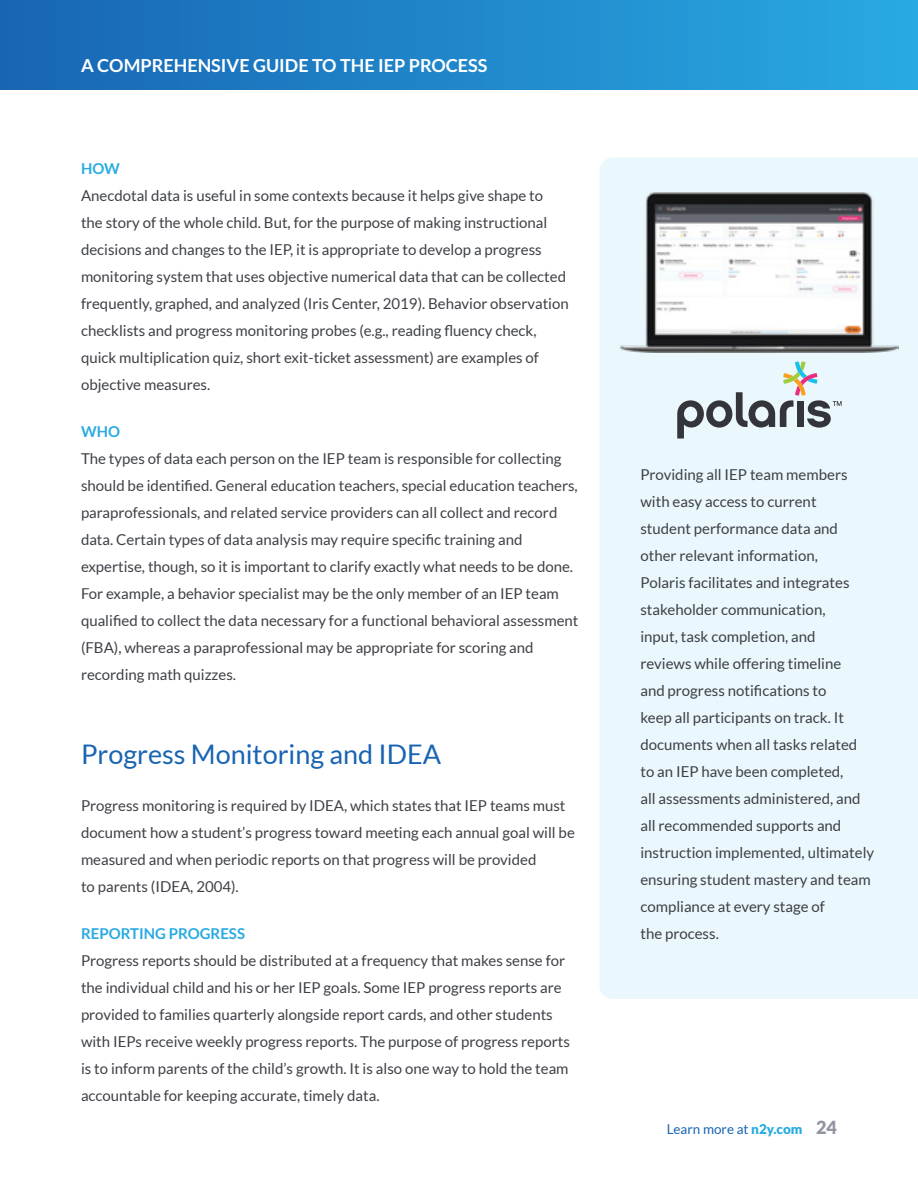
<style>
.page{position:relative;width:918px;height:1188px;background:#fff}
.page>*{position:absolute;margin:0;border:0;box-sizing:border-box;transform-origin:0 0}
.t1{font:27px "Lato";color:#1864b3}
.t2{font:700 18px "Lato";color:#fff}
.t3{font:15px/27px "Lato";color:#3d4046}
.t4{font:700 15px "Lato";color:#29abe2}
.t5{font:13.5px "Lato";color:#1864b3}
.s1{font-weight:900;color:#29abe2}
.s2{font-weight:900;font-size:18px;color:#9095a0}
</style>
<div class="page">
<div style="left:599px;top:158px;width:319px;height:841px;background:#eaf7fc"></div>
<img style="left:620px;top:192px;width:278px;height:160px">
<svg style="left:677px;top:361px;width:165px;height:78px;background:#c4ced2"></svg>
<div style="left:0;top:0;width:918px;height:90px;background:linear-gradient(to right,#1865b4,#29a9e1)"></div>
<p class="t2" style="left:81px;top:55px;width:408px">A COMPREHENSIVE GUIDE TO THE IEP PROCESS</p>
<p class="t4" style="left:81px;top:160px;width:41px">HOW</p>
<p class="t3" style="left:81px;top:182px;width:489px">Anecdotal data is useful in some contexts because it helps give shape to<br>the story of the whole child. But, for the purpose of making instructional decisions and changes to the IEP, it is appropriate to develop a progress monitoring system that uses objective numerical data that can be collected frequently, graphed, and analyzed (Iris Center, 2019). Behavior observation checklists and progress monitoring probes (e.g., reading fluency check, quick multiplication quiz, short exit-ticket assessment) are examples of objective measures.</p>
<p class="t4" style="left:81px;top:423px;width:41px">WHO</p>
<p class="t3" style="left:81px;top:445px;width:499px">The types of data each person on the IEP team is responsible for collecting should be identified. General education teachers, special education teachers, paraprofessionals, and related service providers can all collect and record data. Certain types of data analysis may require specific training and expertise, though, so it is important to clarify exactly what needs to be done.<br>For example, a behavior specialist may be the only member of an IEP team qualified to collect the data necessary for a functional behavioral assessment (FBA), whereas a paraprofessional may be appropriate for scoring and recording math quizzes.</p>
<h1 class="t1" style="left:81px;top:739px;width:362px">Progress Monitoring and IDEA</h1>
<p class="t3" style="left:81px;top:792px;width:495px">Progress monitoring is required by IDEA, which states that IEP teams must document how a student’s progress toward meeting each annual goal will be measured and when periodic reports on that progress will be provided<br>to parents (IDEA, 2004).</p>
<p class="t4" style="left:81px;top:925px;width:166px">REPORTING PROGRESS</p>
<p class="t3" style="left:81px;top:947px;width:490px">Progress reports should be distributed at a frequency that makes sense for the individual child and his or her IEP goals. Some IEP progress reports are provided to families quarterly alongside report cards, and other students with IEPs receive weekly progress reports. The purpose of progress reports is to inform parents of the child’s growth. It is also one way to hold the team accountable for keeping accurate, timely data.</p>
<p class="t3" style="left:640px;top:461px;width:235px">Providing all IEP team members with easy access to current<br>student performance data and other relevant information,<br>Polaris facilitates and integrates stakeholder communication,<br>input, task completion, and<br>reviews while offering timeline<br>and progress notifications to<br>keep all participants on track. It documents when all tasks related to an IEP have been completed,<br>all assessments administered, and all recommended supports and instruction implemented, ultimately ensuring student mastery and team compliance at every stage of<br>the process.</p>
<p class="t5" style="left:667px;top:1122px;width:172px">Learn more at <span class="s1">n2y.com</span> <span class="s2">24</span></p>
</div>
